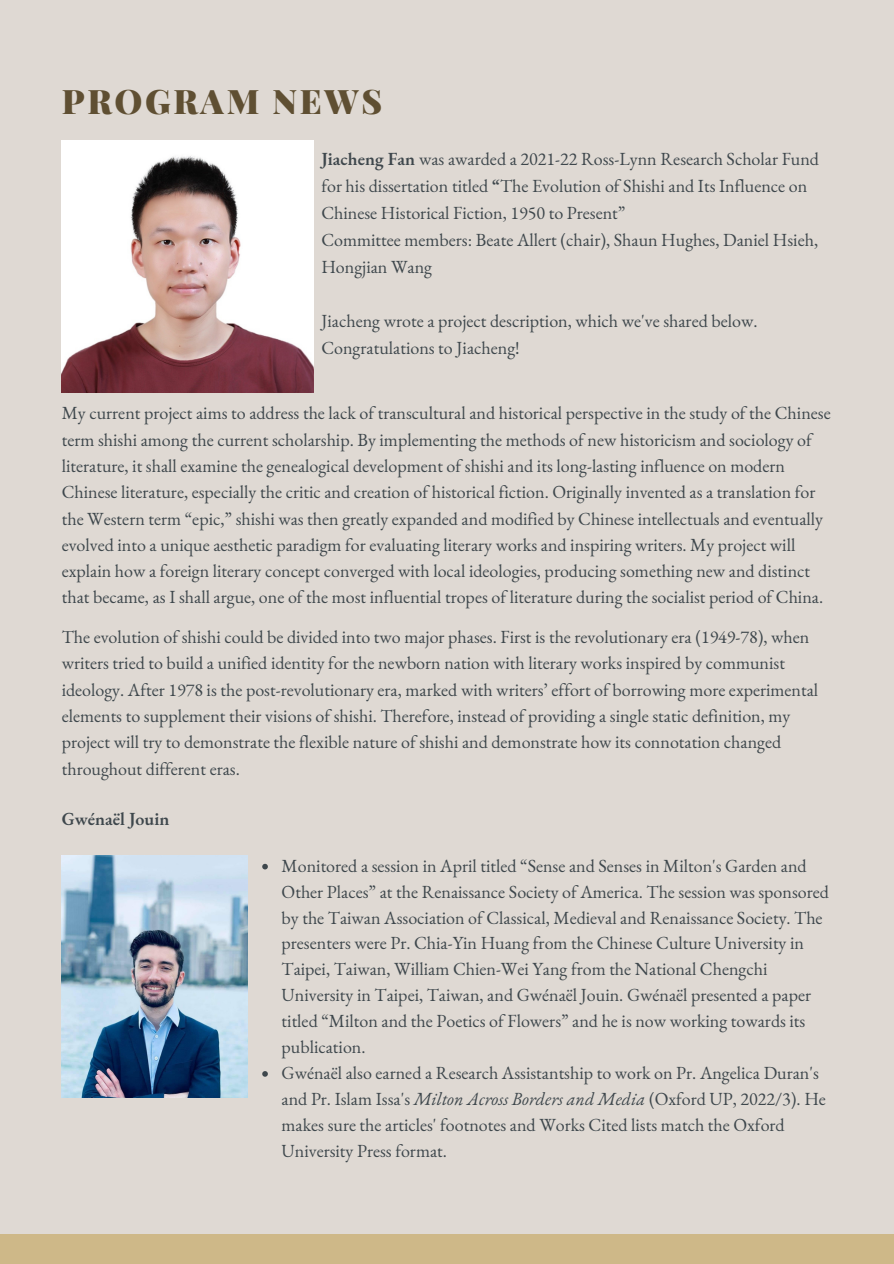
<style>
.page{position:relative;width:894px;height:1264px;background:#fff}
.page>*{position:absolute;margin:0;border:0;box-sizing:border-box;transform-origin:0 0}
.t1{font:900 33.9px "Playfair Display";letter-spacing:.08em;color:#5f4f32}
.t2{font:18px/26.2px "EB Garamond";color:#3e474c}
.t3{font:600 18px "EB Garamond";color:#3e474c}
.s1{font-weight:600}
.s2{font-style:italic}
</style>
<div class="page">
<div style="left:0;top:0;width:893px;height:1263px;background:#dfd9d3"></div>
<div style="left:0;top:1234px;width:893px;height:29px;background:#ceb888"></div>
<img style="left:62px;top:141px;width:251px;height:251px">
<img style="left:62px;top:855px;width:185px;height:242px">
<svg style="left:262px;top:863px;width:6px;height:6px"></svg>
<svg style="left:262px;top:1071px;width:6px;height:5px"></svg>
<p class="t1" style="left:62px;top:78px;width:322px">PROGRAM NEWS</p>
<p class="t2" style="left:321px;top:145px;width:499px;line-height:27px"><span class="s1">Jiacheng Fan</span> was awarded a 2021-22 Ross-Lynn Research Scholar Fund for his dissertation titled <span class="s1">“</span>The Evolution of Shishi and Its Influence on<br>Chinese Historical Fiction, 1950 to Present”</p>
<p class="t2" style="left:321px;top:226px;width:498px;line-height:27px">Committee members: Beate Allert (chair), Shaun Hughes, Daniel Hsieh,<br>Hongjian Wang</p>
<p class="t2" style="left:321px;top:307px;width:437px;line-height:27px">Jiacheng wrote a project description, which we've shared below.<br>Congratulations to Jiacheng!</p>
<p class="t2" style="left:62px;top:400px;width:770px">My current project aims to address the lack of transcultural and historical perspective in the study of the Chinese term shishi among the current scholarship. By implementing the methods of new historicism and sociology of literature, it shall examine the genealogical development of shishi and its long-lasting influence on modern Chinese literature, especially the critic and creation of historical fiction. Originally invented as a translation for the Western term “epic,” shishi was then greatly expanded and modified by Chinese intellectuals and eventually evolved into a unique aesthetic paradigm for evaluating literary works and inspiring writers. My project will explain how a foreign literary concept converged with local ideologies, producing something new and distinct that became, as I shall argue, one of the most influential tropes of literature during the socialist period of China.</p>
<p class="t2" style="left:62px;top:623px;width:757px">The evolution of shishi could be divided into two major phases. First is the revolutionary era (1949-78), when writers tried to build a unified identity for the newborn nation with literary works inspired by communist ideology. After 1978 is the post-revolutionary era, marked with writers’ effort of borrowing more experimental elements to supplement their visions of shishi. Therefore, instead of providing a single static definition, my project will try to demonstrate the flexible nature of shishi and demonstrate how its connotation changed throughout different eras.</p>
<p class="t3" style="left:62px;top:806px;width:109px">Gwénaël Jouin</p>
<p class="t2" style="left:281px;top:852px;width:548px">Monitored a session in April titled “Sense and Senses in Milton's Garden and Other Places” at the Renaissance Society of America. The session was sponsored by the Taiwan Association of Classical, Medieval and Renaissance Society. The presenters were Pr. Chia-Yin Huang from the Chinese Culture University in Taipei, Taiwan, William Chien-Wei Yang from the National Chengchi University in Taipei, Taiwan, and Gwénaël Jouin. Gwénaël presented a paper titled “Milton and the Poetics of Flowers” and he is now working towards its publication.</p>
<p class="t2" style="left:281px;top:1059px;width:545px">Gwénaël also earned a Research Assistantship to work on Pr. Angelica Duran's and Pr. Islam Issa's <span class="s2">Milton Across Borders and Media</span> (Oxford UP, 2022/3). He makes sure the articles' footnotes and Works Cited lists match the Oxford University Press format.</p>
</div>
